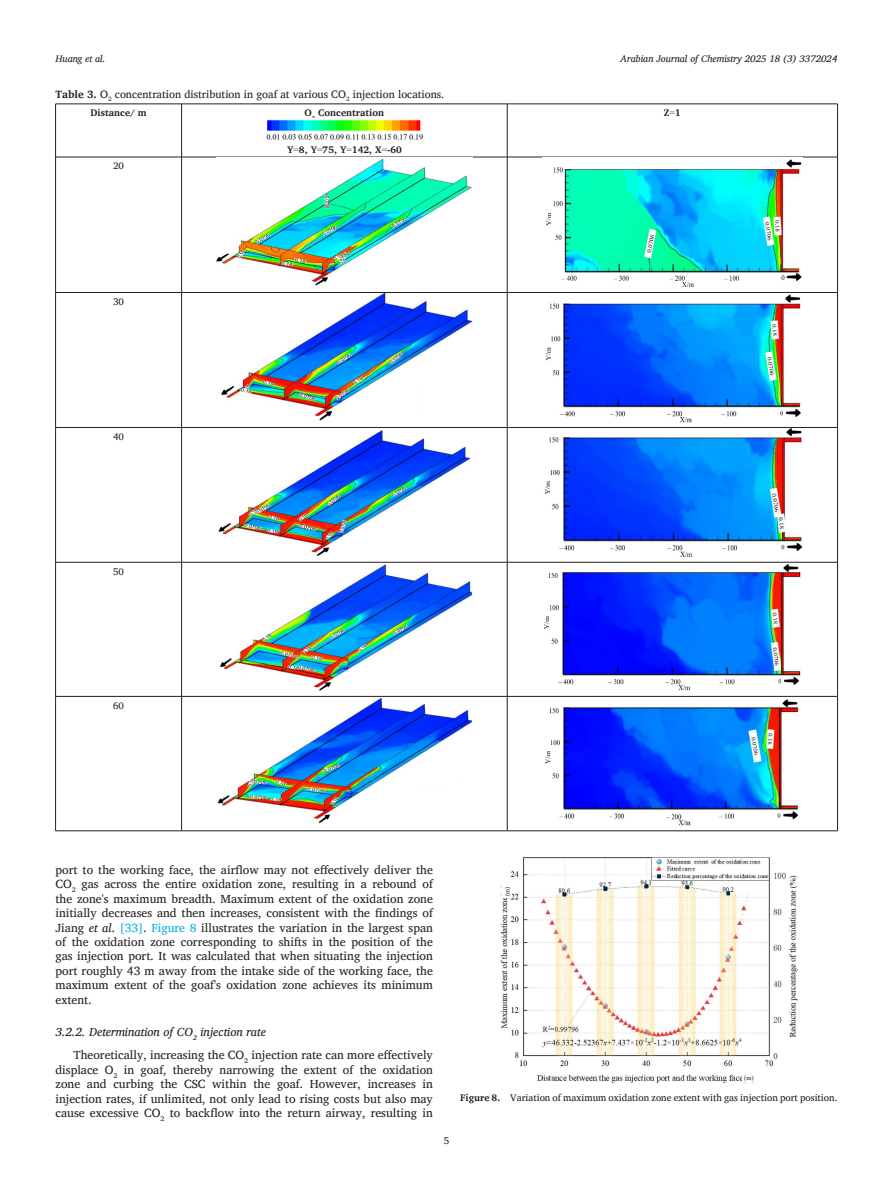
<style>
.page{position:relative;width:893px;height:1191px;background:#fff}
.page>*{position:absolute;margin:0;border:0;box-sizing:border-box;transform-origin:0 0}
.para_last{font:12px/14.4px "Charis SIL";color:#231f20;text-align:justify}
.para_first{font:12px/14.4px "Charis SIL";color:#231f20;text-align:justify}
.Head-C{font:italic 12px "Charis SIL";color:#231f20}
.table_title{font:10.8px "Charis SIL";color:#231f20}
.float_figure_figure{font:9.75px "Charis SIL";color:#231f20}
.t1{font:italic 9.75px "Charis SIL";color:#231f20}
.table_head{font:700 9.75px "Charis SIL";color:#231f20}
.table_body{font:9.75px "Charis SIL";color:#231f20}
.t2{font:6px "Charis SIL";color:#231f20}
.s1{font-weight:700}
.s2{font-family:"Times New Roman";font-weight:400}
.s3{font-style:italic}
.s4{color:#00aeef}
</style>
<div class="page">
<hr style="left:56px;top:104px;width:126px;height:1px;background:#231f20">
<hr style="left:55px;top:104px;width:1px;height:53px;background:#231f20">
<hr style="left:182px;top:104px;width:325px;height:1px;background:#231f20">
<hr style="left:181px;top:104px;width:1px;height:53px;background:#231f20">
<hr style="left:507px;top:104px;width:331px;height:1px;background:#231f20">
<hr style="left:507px;top:104px;width:1px;height:53px;background:#231f20">
<hr style="left:837px;top:104px;width:1px;height:53px;background:#231f20">
<hr style="left:56px;top:157px;width:126px;height:1px;background:#231f20">
<hr style="left:55px;top:157px;width:1px;height:135px;background:#231f20">
<hr style="left:182px;top:157px;width:325px;height:1px;background:#231f20">
<hr style="left:181px;top:157px;width:1px;height:135px;background:#231f20">
<hr style="left:507px;top:157px;width:331px;height:1px;background:#231f20">
<hr style="left:507px;top:157px;width:1px;height:135px;background:#231f20">
<hr style="left:837px;top:157px;width:1px;height:135px;background:#231f20">
<hr style="left:56px;top:292px;width:126px;height:1px;background:#231f20">
<hr style="left:55px;top:292px;width:1px;height:135px;background:#231f20">
<hr style="left:182px;top:292px;width:325px;height:1px;background:#231f20">
<hr style="left:181px;top:292px;width:1px;height:135px;background:#231f20">
<hr style="left:507px;top:292px;width:331px;height:1px;background:#231f20">
<hr style="left:507px;top:292px;width:1px;height:135px;background:#231f20">
<hr style="left:837px;top:292px;width:1px;height:135px;background:#231f20">
<hr style="left:56px;top:427px;width:126px;height:1px;background:#231f20">
<hr style="left:55px;top:427px;width:1px;height:135px;background:#231f20">
<hr style="left:182px;top:427px;width:325px;height:1px;background:#231f20">
<hr style="left:181px;top:427px;width:1px;height:135px;background:#231f20">
<hr style="left:507px;top:427px;width:331px;height:1px;background:#231f20">
<hr style="left:507px;top:427px;width:1px;height:135px;background:#231f20">
<hr style="left:837px;top:427px;width:1px;height:135px;background:#231f20">
<hr style="left:56px;top:562px;width:126px;height:1px;background:#231f20">
<hr style="left:55px;top:562px;width:1px;height:134px;background:#231f20">
<hr style="left:182px;top:562px;width:325px;height:1px;background:#231f20">
<hr style="left:181px;top:562px;width:1px;height:134px;background:#231f20">
<hr style="left:507px;top:562px;width:331px;height:1px;background:#231f20">
<hr style="left:507px;top:562px;width:1px;height:134px;background:#231f20">
<hr style="left:837px;top:562px;width:1px;height:134px;background:#231f20">
<hr style="left:56px;top:696px;width:126px;height:1px;background:#231f20">
<hr style="left:55px;top:696px;width:1px;height:134px;background:#231f20">
<hr style="left:182px;top:696px;width:325px;height:1px;background:#231f20">
<hr style="left:181px;top:696px;width:1px;height:134px;background:#231f20">
<hr style="left:507px;top:696px;width:331px;height:1px;background:#231f20">
<hr style="left:507px;top:696px;width:1px;height:134px;background:#231f20">
<hr style="left:837px;top:696px;width:1px;height:134px;background:#231f20">
<hr style="left:56px;top:830px;width:126px;height:1px;background:#231f20">
<hr style="left:182px;top:830px;width:325px;height:1px;background:#231f20">
<hr style="left:507px;top:830px;width:331px;height:1px;background:#231f20">
<img style="left:266px;top:119px;width:158px;height:21px">
<img style="left:216px;top:158px;width:256px;height:128px">
<img style="left:546px;top:159px;width:256px;height:128px">
<img style="left:221px;top:293px;width:251px;height:128px">
<img style="left:545px;top:294px;width:256px;height:129px">
<img style="left:218px;top:430px;width:253px;height:126px">
<img style="left:545px;top:428px;width:257px;height:129px">
<img style="left:220px;top:564px;width:252px;height:127px">
<img style="left:544px;top:564px;width:257px;height:127px">
<img style="left:217px;top:698px;width:255px;height:126px">
<img style="left:545px;top:699px;width:254px;height:127px">
<img style="left:500px;top:857px;width:298px;height:226px">
<div style="left:503px;top:879px;width:9px;height:18px;background:#fff"></div>
<div style="left:502px;top:886px;width:7px;height:10px;background:#fff"></div>
<div style="left:743px;top:1073px;width:18px;height:9px;background:#fff"></div>
<div style="left:744px;top:1072px;width:10px;height:7px;background:#fff"></div>
<p class="t1" style="left:56px;top:53px;width:52px">Huang et al.</p>
<p class="t1" style="left:621px;top:53px;width:218px">Arabian Journal of Chemistry 2025 18 (3) 3372024</p>
<p class="table_title" style="left:56px;top:88px;width:390px"><span class="s1">Table 3.</span> O<sub>2</sub> concentration distribution in goaf at various CO<sub>2</sub> injection locations.</p>
<p class="table_head" style="left:90px;top:107px;width:58px">Distance/ m</p>
<p class="table_head" style="left:305px;top:107px;width:81px">O<sub>2</sub> Concentration</p>
<p class="table_head" style="left:287px;top:143px;width:116px">Y<span class="s2">=</span>8, Y<span class="s2">=</span>75, Y<span class="s2">=</span>142, X<span class="s2">=</span>-60</p>
<p class="table_body" style="left:113px;top:160px;width:12px">20</p>
<p class="table_body" style="left:113px;top:296px;width:12px">30</p>
<p class="table_body" style="left:113px;top:431px;width:12px">40</p>
<p class="table_body" style="left:113px;top:565px;width:12px">50</p>
<p class="table_body" style="left:113px;top:699px;width:12px">60</p>
<p class="table_head" style="left:664px;top:107px;width:18px">Z<span class="s2">=</span>1</p>
<p class="para_last" style="left:56px;top:862px;width:379px">port to the working face, the airflow may not effectively deliver the CO<sub>2</sub> gas across the entire oxidation zone, resulting in a rebound of the zone's maximum breadth. Maximum extent of the oxidation zone initially decreases and then increases, consistent with the findings of Jiang <span class="s3">et al</span>. <span class="s4">[33]</span>. <span class="s4">Figure 8</span> illustrates the variation in the largest span of the oxidation zone corresponding to shifts in the position of the gas injection port. It was calculated that when situating the injection port roughly 43 m away from the intake side of the working face, the maximum extent of the goaf's oxidation zone achieves its minimum extent.</p>
<p class="Head-C" style="left:56px;top:1024px;width:212px">3.2.2. Determination of CO<sub>2</sub> injection rate</p>
<p class="para_first" style="left:56px;top:1048px;width:379px;text-indent:18px">Theoretically, increasing the CO<sub>2</sub> injection rate can more effectively displace O<sub>2</sub> in goaf, thereby narrowing the extent of the oxidation zone and curbing the CSC within the goaf. However, increases in injection rates, if unlimited, not only lead to rising costs but also may cause excessive CO<sub>2</sub> to backflow into the return airway, resulting in</p>
<p class="float_figure_figure" style="left:444px;top:1134px;width:7px">5</p>
<p class="t2" style="left:504px;top:896px;width:11px;rotate:-90deg">(m)</p>
<p class="t2" style="left:744px;top:1074px;width:11px">(m)</p>
<p class="float_figure_figure" style="left:460px;top:1092px;width:379px"><span class="s1">Figure 8.</span> Variation of maximum oxidation zone extent with gas injection port position.</p>
</div>
